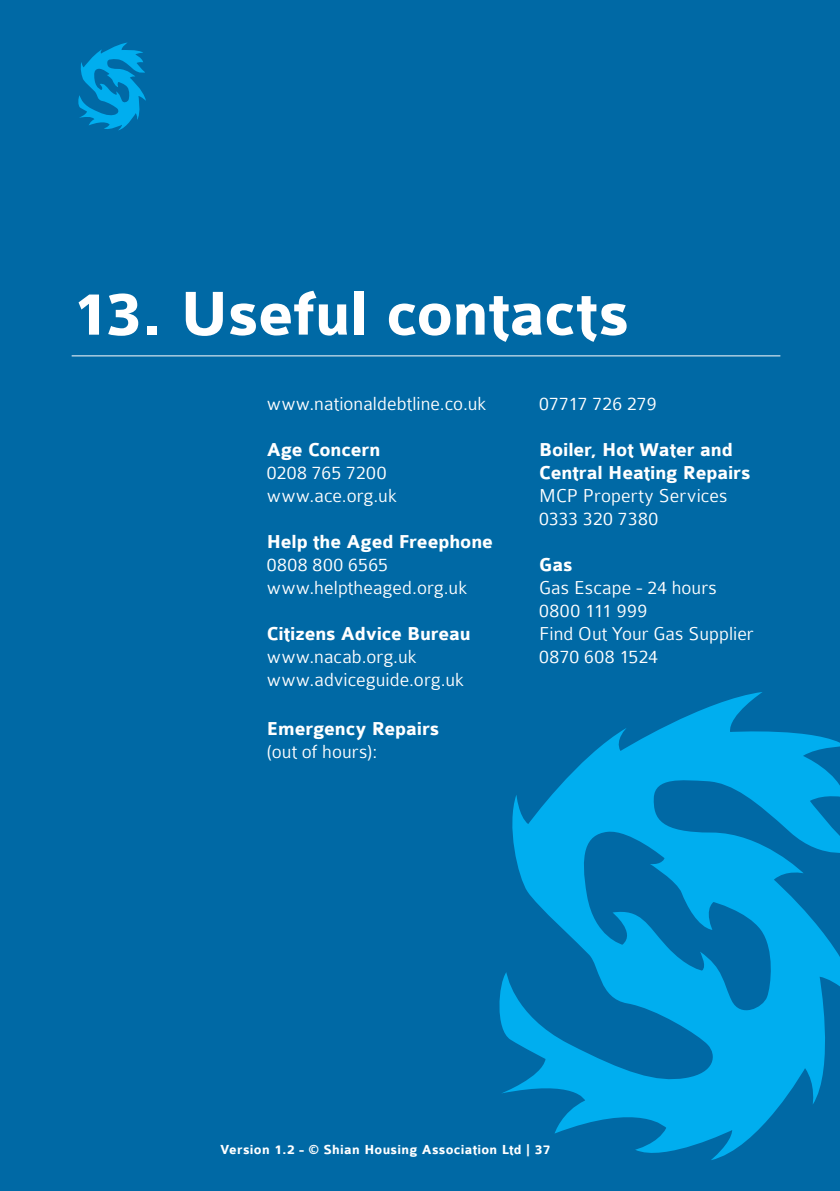
<style>
.page{position:relative;width:840px;height:1191px;background:#fff}
.page>*{position:absolute;margin:0;border:0;box-sizing:border-box;transform-origin:0 0}
.t1{font:700 66px "Colaborate";letter-spacing:-.01em;color:#fff}
.t2{font:300 20px/23px "Colaborate";letter-spacing:.005em;color:#fff}
.t3{font:700 20px/23px "Colaborate";letter-spacing:-.005em;color:#fff}
.t4{font:700 14px "Colaborate";letter-spacing:.02em;color:#fff}
</style>
<div class="page">
<div style="left:0;top:0;width:839px;height:1191px;background:#0069a5"></div>
<hr style="left:72px;top:355px;width:708px;height:1px;background:#fff">
<svg style="left:78px;top:43px;width:68px;height:88px"></svg>
<svg style="left:499px;top:692px;width:340px;height:468px"></svg>
<h1 class="t1" style="left:71px;top:279px;width:559px">13. Useful contacts</h1>
<p class="t2" style="left:266px;top:392px;width:221px">www.nationaldebtline.co.uk</p>
<p class="t3" style="left:266px;top:439px;width:115px">Age Concern</p>
<p class="t2" style="left:266px;top:461px;width:131px">0208 765 7200 www.ace.org.uk</p>
<p class="t3" style="left:266px;top:531px;width:228px">Help the Aged Freephone</p>
<p class="t2" style="left:266px;top:553px;width:202px">0808 800 6565 www.helptheaged.org.uk</p>
<p class="t3" style="left:266px;top:623px;width:205px">Citizens Advice Bureau</p>
<p class="t2" style="left:266px;top:645px;width:199px">www.nacab.org.uk www.adviceguide.org.uk</p>
<p class="t3" style="left:266px;top:718px;width:174px">Emergency Repairs</p>
<p class="t2" style="left:266px;top:740px;width:112px">(out of hours):</p>
<p class="t2" style="left:539px;top:392px;width:119px">07717 726 279</p>
<p class="t3" style="left:539px;top:439px;width:213px">Boiler, Hot Water and<br>Central Heating Repairs</p>
<p class="t2" style="left:539px;top:484px;width:189px">MCP Property Services<br>0333 320 7380</p>
<p class="t3" style="left:539px;top:554px;width:35px">Gas</p>
<p class="t2" style="left:539px;top:576px;width:216px">Gas Escape - 24 hours<br>0800 111 999<br>Find Out Your Gas Supplier<br>0870 608 1524</p>
<p class="t4" style="left:220px;top:1141px;width:332px">Version 1.2 - © Shian Housing Association Ltd | 37</p>
</div>
